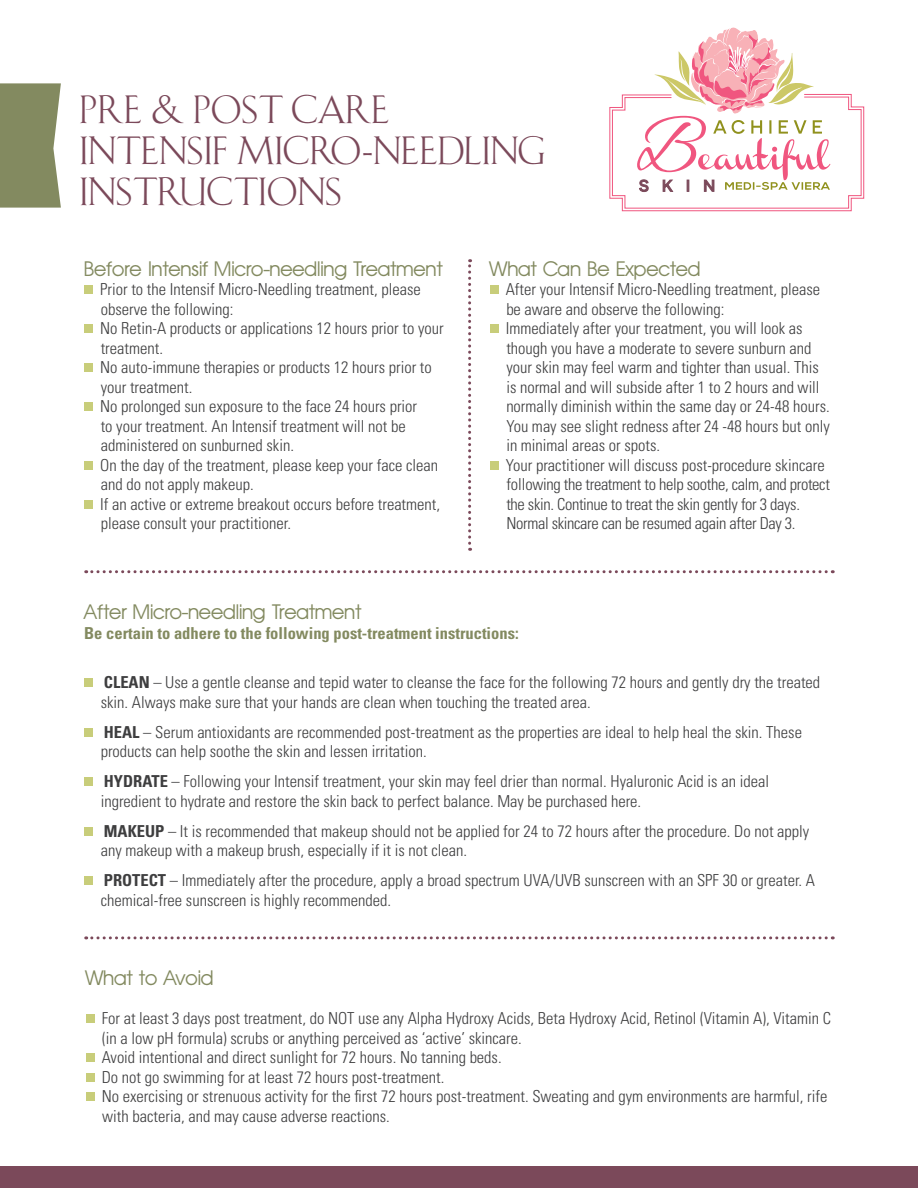
<style>
.page{position:relative;width:918px;height:1188px;background:#fff}
.page>*{position:absolute;margin:0;border:0;box-sizing:border-box;transform-origin:0 0}
.t1{font:34.5px/41.4px "Au Bauer Text Initials";letter-spacing:.04em;color:#7b495a}
.t2{font:21px "Avantage";color:#838a60}
.t3{font:300 condensed 16.5px/19.5px "Univers LT Std";color:#3e3e3f}
.t4{font:300 condensed 16.5px/19.5px "Univers LT Std";letter-spacing:-.02em;color:#3e3e3f}
.t5{font:700 condensed 16.5px "Univers LT Std";color:#838a60}
.s1{font-weight:700}
</style>
<div class="page">
<div style="left:0;top:1166px;width:918px;height:22px;background:#7b495a"></div>
<svg style="left:0;top:83px;width:61px;height:125px;background:#8b926a"></svg>
<svg style="left:609px;top:27px;width:255px;height:184px"></svg>
<svg style="left:86px;top:570px;width:747px;height:3px"></svg>
<svg style="left:86px;top:936px;width:747px;height:3px"></svg>
<svg style="left:468px;top:259px;width:3px;height:292px"></svg>
<div style="left:84px;top:286px;width:9px;height:8px;background:#c8cd7a"></div>
<div style="left:84px;top:325px;width:9px;height:8px;background:#c8cd7a"></div>
<div style="left:84px;top:364px;width:9px;height:8px;background:#c8cd7a"></div>
<div style="left:84px;top:403px;width:9px;height:8px;background:#c8cd7a"></div>
<div style="left:84px;top:461px;width:9px;height:9px;background:#c8cd7a"></div>
<div style="left:84px;top:500px;width:9px;height:9px;background:#c8cd7a"></div>
<div style="left:490px;top:286px;width:8px;height:8px;background:#c8cd7a"></div>
<div style="left:490px;top:325px;width:8px;height:8px;background:#c8cd7a"></div>
<div style="left:490px;top:461px;width:8px;height:9px;background:#c8cd7a"></div>
<div style="left:84px;top:678px;width:9px;height:9px;background:#c8cd7a"></div>
<div style="left:84px;top:728px;width:9px;height:8px;background:#c8cd7a"></div>
<div style="left:84px;top:777px;width:9px;height:9px;background:#c8cd7a"></div>
<div style="left:84px;top:827px;width:9px;height:8px;background:#c8cd7a"></div>
<div style="left:84px;top:876px;width:9px;height:9px;background:#c8cd7a"></div>
<div style="left:86px;top:1015px;width:8px;height:8px;background:#c8cd7a"></div>
<div style="left:86px;top:1054px;width:8px;height:8px;background:#c8cd7a"></div>
<div style="left:86px;top:1073px;width:8px;height:9px;background:#c8cd7a"></div>
<div style="left:86px;top:1093px;width:8px;height:8px;background:#c8cd7a"></div>
<p class="t1" style="left:80px;top:91px;width:466px">PRE &amp; POST CARE<br>INTENSIF MICRO-NEEDLING<br>INSTRUCTIONS</p>
<p class="t2" style="left:84px;top:257px;width:360px">Before Intensif Micro-needling Treatment</p>
<p class="t3" style="left:100px;top:280px;width:322px">Prior to the Intensif Micro-Needling treatment, please observe the following:</p>
<p class="t3" style="left:100px;top:319px;width:345px">No Retin-A products or applications 12 hours prior to your treatment.</p>
<p class="t3" style="left:100px;top:358px;width:333px">No auto-immune therapies or products 12 hours prior to your treatment.</p>
<p class="t3" style="left:100px;top:397px;width:318px">No prolonged sun exposure to the face 24 hours prior to your treatment. An Intensif treatment will not be administered on sunburned skin.</p>
<p class="t3" style="left:100px;top:455px;width:340px">On the day of the treatment, please keep your face clean and do not apply makeup.</p>
<p class="t3" style="left:100px;top:494px;width:341px">If an active or extreme breakout occurs before treatment, please consult your practitioner.</p>
<p class="t2" style="left:490px;top:257px;width:212px">What Can Be Expected</p>
<p class="t3" style="left:506px;top:280px;width:316px">After your Intensif Micro-Needling treatment, please be aware and observe the following:</p>
<p class="t3" style="left:506px;top:319px;width:325px">Immediately after your treatment, you will look as though you have a moderate to severe sunburn and your skin may feel warm and tighter than usual. This is normal and will subside after 1 to 2 hours and will normally diminish within the same day or 24-48 hours.<br>You may see slight redness after 24 -48 hours but only in minimal areas or spots.</p>
<p class="t4" style="left:506px;top:455px;width:326px">Your practitioner will discuss post-procedure skincare following the treatment to help soothe, calm, and protect the skin. Continue to treat the skin gently for 3 days.<br>Normal skincare can be resumed again after Day 3.</p>
<p class="t2" style="left:84px;top:601px;width:279px">After Micro-needling Treatment</p>
<p class="t5" style="left:84px;top:623px;width:436px">Be certain to adhere to the following post-treatment instructions:</p>
<p class="t3" style="left:101px;top:672px;width:721px"><span class="s1">CLEAN</span> – Use a gentle cleanse and tepid water to cleanse the face for the following 72 hours and gently dry the treated skin. Always make sure that your hands are clean when touching the treated area.</p>
<p class="t3" style="left:101px;top:722px;width:703px"><span class="s1">HEAL</span> – Serum antioxidants are recommended post-treatment as the properties are ideal to help heal the skin. These products can help soothe the skin and lessen irritation.</p>
<p class="t3" style="left:101px;top:771px;width:670px"><span class="s1">HYDRATE</span> – Following your Intensif treatment, your skin may feel drier than normal. Hyaluronic Acid is an ideal ingredient to hydrate and restore the skin back to perfect balance. May be purchased here.</p>
<p class="t3" style="left:101px;top:821px;width:710px"><span class="s1">MAKEUP</span> – It is recommended that makeup should not be applied for 24 to 72 hours after the procedure. Do not apply any makeup with a makeup brush, especially if it is not clean.</p>
<p class="t3" style="left:101px;top:870px;width:716px"><span class="s1">PROTECT</span> – Immediately after the procedure, apply a broad spectrum UVA/UVB sunscreen with an SPF 30 or greater. A chemical-free sunscreen is highly recommended.</p>
<p class="t2" style="left:86px;top:967px;width:129px">What to Avoid</p>
<p class="t3" style="left:102px;top:1009px;width:731px">For at least 3 days post treatment, do NOT use any Alpha Hydroxy Acids, Beta Hydroxy Acid, Retinol (Vitamin A), Vitamin C (in a low pH formula) scrubs or anything perceived as ‘active’ skincare.</p>
<p class="t3" style="left:102px;top:1048px;width:402px">Avoid intentional and direct sunlight for 72 hours. No tanning beds.</p>
<p class="t3" style="left:102px;top:1067px;width:344px">Do not go swimming for at least 72 hours post-treatment.</p>
<p class="t3" style="left:102px;top:1087px;width:727px">No exercising or strenuous activity for the first 72 hours post-treatment. Sweating and gym environments are harmful, rife with bacteria, and may cause adverse reactions.</p>
</div>
